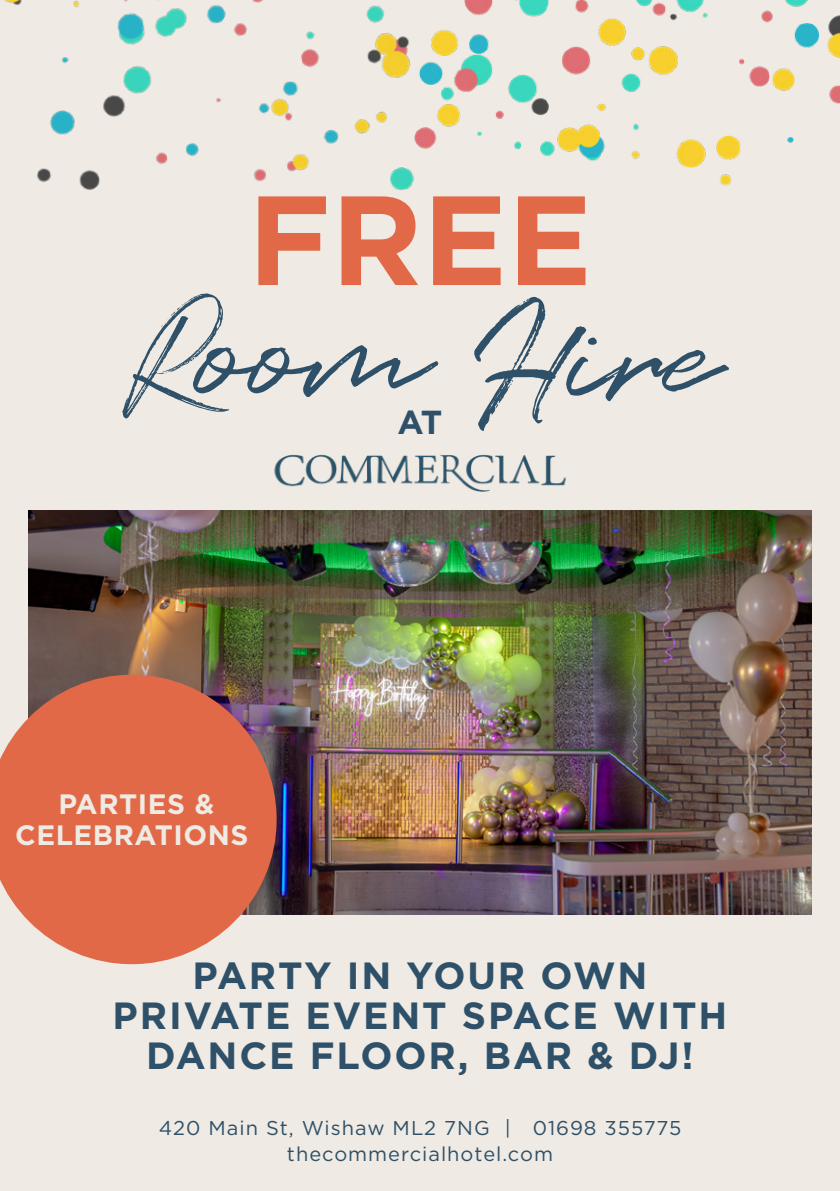
<style>
.page{position:relative;width:840px;height:1191px;background:#fff}
.page>*{position:absolute;margin:0;border:0;box-sizing:border-box;transform-origin:0 0}
.t1{font:137.8px "Quentin";letter-spacing:-.02em;color:#2e5068}
.t2{font:700 126.6px "Gotham";color:#e26947}
.t3{font:700 37.8px/40px "Gotham";letter-spacing:.05em;color:#2e5068;text-align:center}
.t4{font:700 33.2px "Gotham";color:#2e5068}
.t5{font:700 28px/30.8px "Gotham";letter-spacing:.02em;color:#efeae3;text-align:center}
.t6{font:20px/26px "Gotham";letter-spacing:.05em;color:#2e5068;text-align:center}
</style>
<div class="page">
<div style="left:0;top:0;width:839px;height:1191px;background:#efeae3"></div>
<img style="left:4px;top:0;width:365px;height:190px">
<img style="left:369px;top:0;width:470px;height:190px">
<img style="left:274px;top:454px;width:292px;height:38px">
<img style="left:28px;top:510px;width:783px;height:405px">
<svg style="left:0;top:674px;width:276px;height:290px;background:#d97458"></svg>
<h2 class="t2" style="left:248px;top:156px;width:346px">FREE</h2>
<h1 class="t1" style="left:121px;top:263px;width:599px">Room Hire</h1>
<h3 class="t4" style="left:397px;top:400px;width:46px">AT</h3>
<h3 class="t5" style="left:15px;top:788px;width:235px">PARTIES &amp;<br>CELEBRATIONS</h3>
<h3 class="t3" style="left:112px;top:955px;width:616px">PARTY IN YOUR OWN<br>PRIVATE EVENT SPACE WITH<br>DANCE FLOOR, BAR &amp; DJ!</h3>
<p class="t6" style="left:159px;top:1114px;width:524px">420 Main St, Wishaw ML2 7NG | 01698 355775 thecommercialhotel.com</p>
</div>
